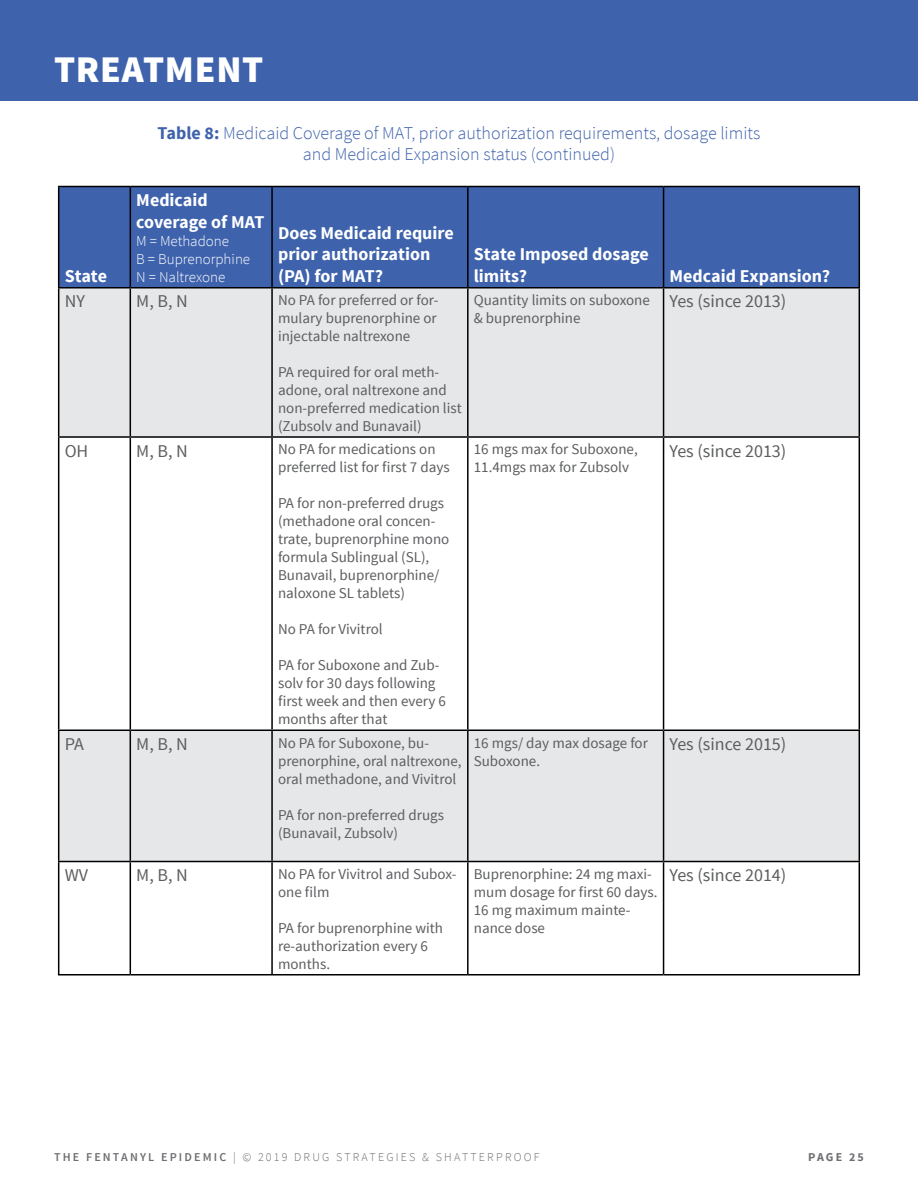
<style>
.page{position:relative;width:918px;height:1188px;background:#fff}
.page>*{position:absolute;margin:0;border:0;box-sizing:border-box;transform-origin:0 0}
.t1{font:900 37.5px "Source Sans Pro";letter-spacing:.02em;color:#fff}
.t2{font:700 18px/21.6px "Source Sans Pro";color:#fff}
.t3{font:300 18px/21.6px "Source Sans Pro";color:#3e62ac;text-align:center}
.t4{font:18px "Source Sans Pro";color:#5c5d5f}
.t5{font:15px/18px "Source Sans Pro";color:#5c5d5f}
.t6{font:300 15px/18px "Source Sans Pro";color:#fff}
.t7{font:300 12px "Source Sans Pro";letter-spacing:.18em;color:#6d6e71}
.t8{font:700 12px "Source Sans Pro";letter-spacing:.175em;color:#6d6e71}
.s1{font-weight:700}
.s2{font-weight:600}
</style>
<div class="page">
<div style="left:59px;top:187px;width:800px;height:100px;background:#3e62ac"></div>
<svg style="left:59px;top:289px;width:800px;height:572px"></svg>
<hr style="left:58px;top:186px;width:72px;height:1px;background:#000">
<hr style="left:58px;top:187px;width:1px;height:100px;background:#000">
<hr style="left:130px;top:186px;width:142px;height:1px;background:#000">
<hr style="left:130px;top:187px;width:1px;height:100px;background:#000">
<hr style="left:272px;top:186px;width:196px;height:1px;background:#000">
<hr style="left:271px;top:187px;width:2px;height:100px;background:#000">
<hr style="left:468px;top:186px;width:196px;height:1px;background:#000">
<hr style="left:467px;top:187px;width:2px;height:100px;background:#000">
<hr style="left:664px;top:186px;width:196px;height:1px;background:#000">
<hr style="left:663px;top:187px;width:1px;height:100px;background:#000">
<hr style="left:859px;top:187px;width:1px;height:100px;background:#000">
<hr style="left:58px;top:287px;width:72px;height:2px;background:#000">
<hr style="left:58px;top:289px;width:1px;height:147px;background:#000">
<hr style="left:130px;top:287px;width:142px;height:2px;background:#000">
<hr style="left:130px;top:289px;width:1px;height:147px;background:#000">
<hr style="left:272px;top:287px;width:196px;height:2px;background:#000">
<hr style="left:271px;top:289px;width:2px;height:147px;background:#000">
<hr style="left:468px;top:287px;width:196px;height:2px;background:#000">
<hr style="left:467px;top:289px;width:2px;height:147px;background:#000">
<hr style="left:664px;top:287px;width:196px;height:2px;background:#000">
<hr style="left:663px;top:289px;width:1px;height:147px;background:#000">
<hr style="left:859px;top:289px;width:1px;height:147px;background:#000">
<hr style="left:58px;top:436px;width:72px;height:2px;background:#000">
<hr style="left:58px;top:438px;width:1px;height:292px;background:#000">
<hr style="left:130px;top:436px;width:142px;height:2px;background:#000">
<hr style="left:130px;top:438px;width:1px;height:292px;background:#000">
<hr style="left:272px;top:436px;width:196px;height:2px;background:#000">
<hr style="left:271px;top:438px;width:2px;height:292px;background:#000">
<hr style="left:468px;top:436px;width:196px;height:2px;background:#000">
<hr style="left:467px;top:438px;width:2px;height:292px;background:#000">
<hr style="left:664px;top:436px;width:196px;height:2px;background:#000">
<hr style="left:663px;top:438px;width:1px;height:292px;background:#000">
<hr style="left:859px;top:438px;width:1px;height:292px;background:#000">
<hr style="left:58px;top:730px;width:72px;height:1px;background:#000">
<hr style="left:58px;top:731px;width:1px;height:130px;background:#000">
<hr style="left:130px;top:730px;width:142px;height:1px;background:#000">
<hr style="left:130px;top:731px;width:1px;height:130px;background:#000">
<hr style="left:272px;top:730px;width:196px;height:1px;background:#000">
<hr style="left:271px;top:731px;width:2px;height:130px;background:#000">
<hr style="left:468px;top:730px;width:196px;height:1px;background:#000">
<hr style="left:467px;top:731px;width:2px;height:130px;background:#000">
<hr style="left:664px;top:730px;width:196px;height:1px;background:#000">
<hr style="left:663px;top:731px;width:1px;height:130px;background:#000">
<hr style="left:859px;top:731px;width:1px;height:130px;background:#000">
<hr style="left:58px;top:861px;width:72px;height:1px;background:#000">
<hr style="left:58px;top:862px;width:1px;height:112px;background:#000">
<hr style="left:130px;top:861px;width:142px;height:1px;background:#000">
<hr style="left:130px;top:862px;width:1px;height:112px;background:#000">
<hr style="left:272px;top:861px;width:196px;height:1px;background:#000">
<hr style="left:271px;top:862px;width:2px;height:112px;background:#000">
<hr style="left:468px;top:861px;width:196px;height:1px;background:#000">
<hr style="left:467px;top:862px;width:2px;height:112px;background:#000">
<hr style="left:664px;top:861px;width:196px;height:1px;background:#000">
<hr style="left:663px;top:862px;width:1px;height:112px;background:#000">
<hr style="left:859px;top:862px;width:1px;height:112px;background:#000">
<hr style="left:58px;top:974px;width:72px;height:2px;background:#000">
<hr style="left:130px;top:974px;width:142px;height:2px;background:#000">
<hr style="left:272px;top:974px;width:196px;height:2px;background:#000">
<hr style="left:468px;top:974px;width:196px;height:2px;background:#000">
<hr style="left:664px;top:974px;width:196px;height:2px;background:#000">
<div style="left:0;top:0;width:918px;height:100px;background:#3e62ac"></div>
<h1 class="t1" style="left:54px;top:45px;width:211px">TREATMENT</h1>
<p class="t2" style="left:65px;top:266px;width:44px">State</p>
<p class="t3" style="left:158px;top:122px;width:604px"><span class="s1">Table 8:</span> Medicaid Coverage of MAT, prior authorization requirements, dosage limits and Medicaid Expansion status (continued)</p>
<p class="t2" style="left:136px;top:190px;width:130px">Medicaid coverage of MAT</p>
<p class="t6" style="left:136px;top:232px;width:115px">M = Methadone<br>B = Buprenorphine<br>N = Naltrexone</p>
<p class="t2" style="left:278px;top:222px;width:177px">Does Medicaid require prior authorization (PA) for MAT?</p>
<p class="t2" style="left:474px;top:244px;width:176px">State Imposed dosage limits?</p>
<p class="t2" style="left:670px;top:266px;width:162px">Medcaid Expansion?</p>
<p class="t4" style="left:65px;top:290px;width:22px">NY</p>
<p class="t4" style="left:136px;top:290px;width:53px">M, B, N</p>
<p class="t5" style="left:278px;top:291px;width:162px;text-align:justify">No PA for preferred or for&shy;mulary buprenorphine or injectable naltrexone</p>
<p class="t5" style="left:278px;top:363px;width:185px">PA required for oral meth&shy;adone, oral naltrexone and non-preferred medication list (Zubsolv and Bunavail)</p>
<p class="t4" style="left:65px;top:439px;width:25px">OH</p>
<p class="t4" style="left:136px;top:439px;width:53px">M, B, N</p>
<p class="t5" style="left:278px;top:441px;width:173px">No PA for medications on preferred list for first 7 days</p>
<p class="t5" style="left:278px;top:495px;width:173px">PA for non-preferred drugs (methadone oral concen&shy;trate, buprenorphine mono formula Sublingual (SL),<br>Bunavail, buprenorphine/ naloxone SL tablets)</p>
<p class="t5" style="left:278px;top:621px;width:106px">No PA for Vivitrol</p>
<p class="t5" style="left:278px;top:657px;width:169px">PA for Suboxone and Zub&shy;solv for 30 days following first week and then every 6 months after that</p>
<p class="t4" style="left:65px;top:733px;width:21px">PA</p>
<p class="t4" style="left:136px;top:733px;width:53px">M, B, N</p>
<p class="t5" style="left:278px;top:734px;width:185px">No PA for Suboxone, bu&shy;prenorphine, oral naltrexone, oral methadone, and Vivitrol</p>
<p class="t5" style="left:278px;top:806px;width:167px">PA for non-preferred drugs (Bunavail, Zubsolv)</p>
<p class="t4" style="left:65px;top:864px;width:25px">WV</p>
<p class="t4" style="left:136px;top:864px;width:53px">M, B, N</p>
<p class="t5" style="left:278px;top:865px;width:180px">No PA for Vivitrol and Subox&shy;one film</p>
<p class="t5" style="left:278px;top:919px;width:167px">PA for buprenorphine with re-authorization every 6 months.</p>
<p class="t5" style="left:474px;top:291px;width:178px">Quantity limits on suboxone &amp; buprenorphine</p>
<p class="t4" style="left:670px;top:290px;width:118px">Yes (since 2013)</p>
<p class="t5" style="left:474px;top:441px;width:165px">16 mgs max for Suboxone,<br>11.4mgs max for Zubsolv</p>
<p class="t4" style="left:670px;top:439px;width:118px">Yes (since 2013)</p>
<p class="t5" style="left:474px;top:734px;width:176px">16 mgs/ day max dosage for<br>Suboxone.</p>
<p class="t4" style="left:670px;top:733px;width:118px">Yes (since 2015)</p>
<p class="t5" style="left:474px;top:865px;width:185px">Buprenorphine: 24 mg maxi&shy;mum dosage for first 60 days.<br>16 mg maximum mainte&shy;nance dose</p>
<p class="t4" style="left:670px;top:864px;width:118px">Yes (since 2014)</p>
<p class="t7" style="left:54px;top:1150px;width:487px"><span class="s2">THE FENTANYL EPIDEMIC</span> | © 2019 DRUG STRATEGIES &amp; SHATTERPROOF</p>
<p class="t8" style="left:808px;top:1149px;width:57px">PAGE 25</p>
</div>
